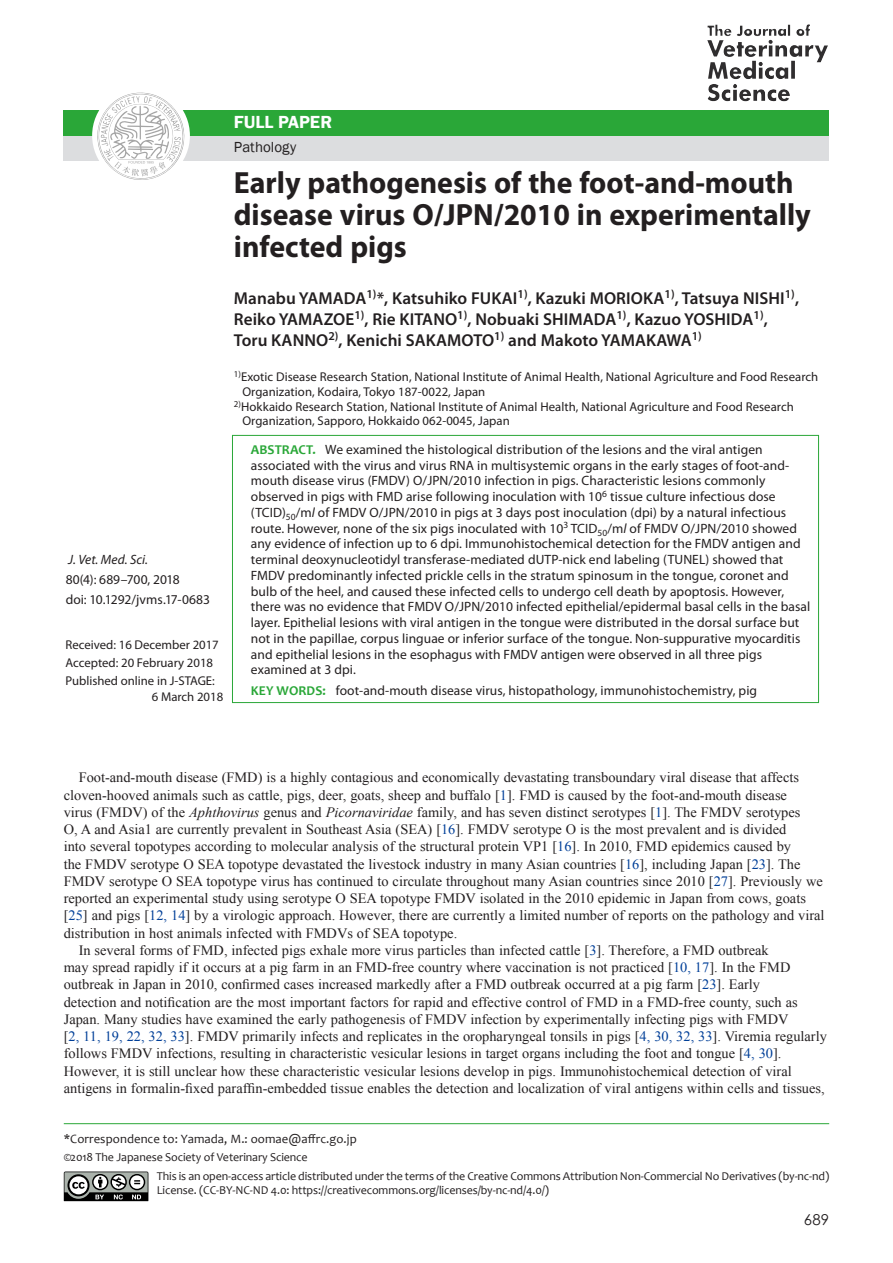
<style>
.page{position:relative;width:893px;height:1263px;background:#fff}
.page>*{position:absolute;margin:0;border:0;box-sizing:border-box;transform-origin:0 0}
.t1{font:700 30.75px/32.2px "Myriad Pro";color:#231f20}
.t2{font:600 18px "Franklin Gothic";color:#fff}
.t3{font:600 17.25px/21px "Myriad Pro";letter-spacing:.005em;color:#231f20}
.t4{font:15px "Franklin Gothic";color:#231f20}
.t5{font:15px "Century Gothic";color:#231f20}
.t6{font:14.25px "Times New Roman";color:#231f20}
.t7{font:13.5px/15.8px "Myriad Pro";letter-spacing:.005em;color:#231f20}
.t8{font:italic 13.5px "Myriad Pro";color:#231f20}
.t9{font:12.75px/14.2px "Myriad Pro";letter-spacing:.005em;color:#231f20}
.t10{font:12.75px "Candara";letter-spacing:.005em;color:#231f20}
.t11{font:12px/20px "Candara";letter-spacing:-.01em;color:#231f20}
.s1{font-family:"Candara";font-weight:700;color:#2aa738}
.s2{font-style:italic}
.s3{color:#003f98}
</style>
<div class="page">
<hr style="left:64px;top:1123px;width:765px;height:1px;background:#2aa738">
<div style="left:64px;top:136px;width:765px;height:25px;background:#dcdddf"></div>
<div style="left:64px;top:111px;width:765px;height:25px;background:#2aa738"></div>
<div style="left:92px;top:87px;width:98px;height:97px;background:#fff;border-radius:50%"></div>
<svg style="left:94px;top:92px;width:93px;height:88px"></svg>
<img style="left:707px;top:24px;width:106px;height:33px">
<div style="left:232px;top:435px;width:587px;height:268px;border:1px solid #2aa738"></div>
<svg style="left:64px;top:1171px;width:84px;height:30px"></svg>
<p class="t8" style="left:68px;top:551px;width:81px">J. Vet. Med. Sci.</p>
<p class="t7" style="left:66px;top:569px;width:146px;line-height:20px">80(4): 689–700, 2018<br>doi: 10.1292/jvms.17-0683</p>
<p class="t9" style="left:66px;top:636px;width:155px;line-height:17.9px">Received: 16 December 2017<br>Accepted: 20 February 2018<br>Published online in J-STAGE:</p>
<p class="t9" style="left:152px;top:689px;width:73px">6 March 2018</p>
<p class="t2" style="left:234px;top:111px;width:100px">FULL PAPER</p>
<p class="t4" style="left:234px;top:138px;width:64px">Pathology</p>
<h1 class="t1" style="left:234px;top:165px;width:578px">Early pathogenesis of the foot-and-mouth disease virus O/JPN/2010 in experimentally infected pigs</h1>
<p class="t3" style="left:234px;top:287px;width:567px">Manabu YAMADA<sup>1)</sup>*, Katsuhiko FUKAI<sup>1)</sup>, Kazuki MORIOKA<sup>1)</sup>, Tatsuya NISHI<sup>1)</sup>,<br>Reiko YAMAZOE<sup>1)</sup>, Rie KITANO<sup>1)</sup>, Nobuaki SHIMADA<sup>1)</sup>, Kazuo YOSHIDA<sup>1)</sup>,<br>Toru KANNO<sup>2)</sup>, Kenichi SAKAMOTO<sup>1)</sup> and Makoto YAMAKAWA<sup>1)</sup></p>
<p class="t9" style="left:242px;top:370px;width:577px;text-indent:-9px"><sup>1)</sup>Exotic Disease Research Station, National Institute of Animal Health, National Agriculture and Food Research<br>Organization, Kodaira, Tokyo 187-0022, Japan</p>
<p class="t9" style="left:242px;top:399px;width:553px;text-indent:-9px"><sup>2)</sup>Hokkaido Research Station, National Institute of Animal Health, National Agriculture and Food Research<br>Organization, Sapporo, Hokkaido 062-0045, Japan</p>
<p class="t7" style="left:251px;top:441px;width:561px"><span class="s1">ABSTRACT.</span> We examined the histological distribution of the lesions and the viral antigen associated with the virus and virus RNA in multisystemic organs in the early stages of foot-and&shy;mouth disease virus (FMDV) O/JPN/2010 infection in pigs. Characteristic lesions commonly observed in pigs with FMD arise following inoculation with 10<sup>6</sup> tissue culture infectious dose (TCID)<sub>50</sub>/m<span class="s2">l</span> of FMDV O/JPN/2010 in pigs at 3 days post inoculation (dpi) by a natural infectious route. However, none of the six pigs inoculated with 10<sup>3</sup> TCID<sub>50</sub>/m<span class="s2">l</span> of FMDV O/JPN/2010 showed any evidence of infection up to 6 dpi. Immunohistochemical detection for the FMDV antigen and terminal deoxynucleotidyl transferase-mediated dUTP-nick end labeling (TUNEL) showed that FMDV predominantly infected prickle cells in the stratum spinosum in the tongue, coronet and bulb of the heel, and caused these infected cells to undergo cell death by apoptosis. However, there was no evidence that FMDV O/JPN/2010 infected epithelial/epidermal basal cells in the basal layer. Epithelial lesions with viral antigen in the tongue were distributed in the dorsal surface but not in the papillae, corpus linguae or inferior surface of the tongue. Non-suppurative myocarditis and epithelial lesions in the esophagus with FMDV antigen were observed in all three pigs examined at 3 dpi.</p>
<p class="t7" style="left:251px;top:683px;width:508px"><span class="s1">KEY WORDS:</span> foot-and-mouth disease virus, histopathology, immunohistochemistry, pig</p>
<p class="t6" style="left:79px;top:768px;width:722px">Foot-and-mouth disease (FMD) is a highly contagious and economically devastating transboundary viral disease that affects</p>
<p class="t6" style="left:64px;top:785px;width:725px">cloven-hooved animals such as cattle, pigs, deer, goats, sheep and buffalo [<span class="s3">1</span>]. FMD is caused by the foot-and-mouth disease</p>
<p class="t6" style="left:64px;top:802px;width:738px">virus (FMDV) of the <span class="s2">Aphthovirus</span> genus and <span class="s2">Picornaviridae</span> family, and has seven distinct serotypes [<span class="s3">1</span>]. The FMDV serotypes</p>
<p class="t6" style="left:64px;top:820px;width:724px">O, A and Asia1 are currently prevalent in Southeast Asia (SEA) [<span class="s3">16</span>]. FMDV serotype O is the most prevalent and is divided</p>
<p class="t6" style="left:64px;top:837px;width:729px">into several topotypes according to molecular analysis of the structural protein VP1 [<span class="s3">16</span>]. In 2010, FMD epidemics caused by</p>
<p class="t6" style="left:64px;top:854px;width:738px">the FMDV serotype O SEA topotype devastated the livestock industry in many Asian countries [<span class="s3">16</span>], including Japan [<span class="s3">23</span>]. The</p>
<p class="t6" style="left:64px;top:871px;width:760px">FMDV serotype O SEA topotype virus has continued to circulate throughout many Asian countries since 2010 [<span class="s3">27</span>]. Previously we</p>
<p class="t6" style="left:64px;top:889px;width:744px">reported an experimental study using serotype O SEA topotype FMDV isolated in the 2010 epidemic in Japan from cows, goats</p>
<p class="t6" style="left:64px;top:906px;width:762px">[<span class="s3">25</span>] and pigs [<span class="s3">12, 14</span>] by a virologic approach. However, there are currently a limited number of reports on the pathology and viral</p>
<p class="t6" style="left:64px;top:923px;width:395px">distribution in host animals infected with FMDVs of SEA topotype.</p>
<p class="t6" style="left:79px;top:940px;width:692px">In several forms of FMD, infected pigs exhale more virus particles than infected cattle [<span class="s3">3</span>]. Therefore, a FMD outbreak</p>
<p class="t6" style="left:64px;top:958px;width:728px">may spread rapidly if it occurs at a pig farm in an FMD-free country where vaccination is not practiced [<span class="s3">10, 17</span>]. In the FMD</p>
<p class="t6" style="left:64px;top:975px;width:698px">outbreak in Japan in 2010, confirmed cases increased markedly after a FMD outbreak occurred at a pig farm [<span class="s3">23</span>]. Early</p>
<p class="t6" style="left:64px;top:992px;width:735px">detection and notification are the most important factors for rapid and effective control of FMD in a FMD-free county, such as</p>
<p class="t6" style="left:64px;top:1009px;width:726px">Japan. Many studies have examined the early pathogenesis of FMDV infection by experimentally infecting pigs with FMDV</p>
<p class="t6" style="left:64px;top:1027px;width:765px">[<span class="s3">2, 11, 19, 22, 32, 33</span>]. FMDV primarily infects and replicates in the oropharyngeal tonsils in pigs [<span class="s3">4, 30, 32, 33</span>]. Viremia regularly</p>
<p class="t6" style="left:64px;top:1044px;width:719px">follows FMDV infections, resulting in characteristic vesicular lesions in target organs including the foot and tongue [<span class="s3">4, 30</span>].</p>
<p class="t6" style="left:64px;top:1061px;width:729px">However, it is still unclear how these characteristic vesicular lesions develop in pigs. Immunohistochemical detection of viral</p>
<p class="t6" style="left:64px;top:1079px;width:762px">antigens in formalin-fixed paraffin-embedded tissue enables the detection and localization of viral antigens within cells and tissues,</p>
<p class="t10" style="left:64px;top:1130px;width:294px">*Correspondence to: Yamada, M.: oomae@affrc.go.jp</p>
<p class="t11" style="left:157px;top:1146px;width:674px;text-indent:-93px">©2018 The Japanese Society of Veterinary Science<br>This is an open-access article distributed under the terms of the Creative Commons Attribution Non-Commercial No Derivatives (by-nc-nd)</p>
<p class="t11" style="left:157px;top:1180px;width:394px">License. (CC-BY-NC-ND 4.0: https://creativecommons.org/licenses/by-nc-nd/4.0/)</p>
<p class="t5" style="left:804px;top:1209px;width:27px">689</p>
</div>
